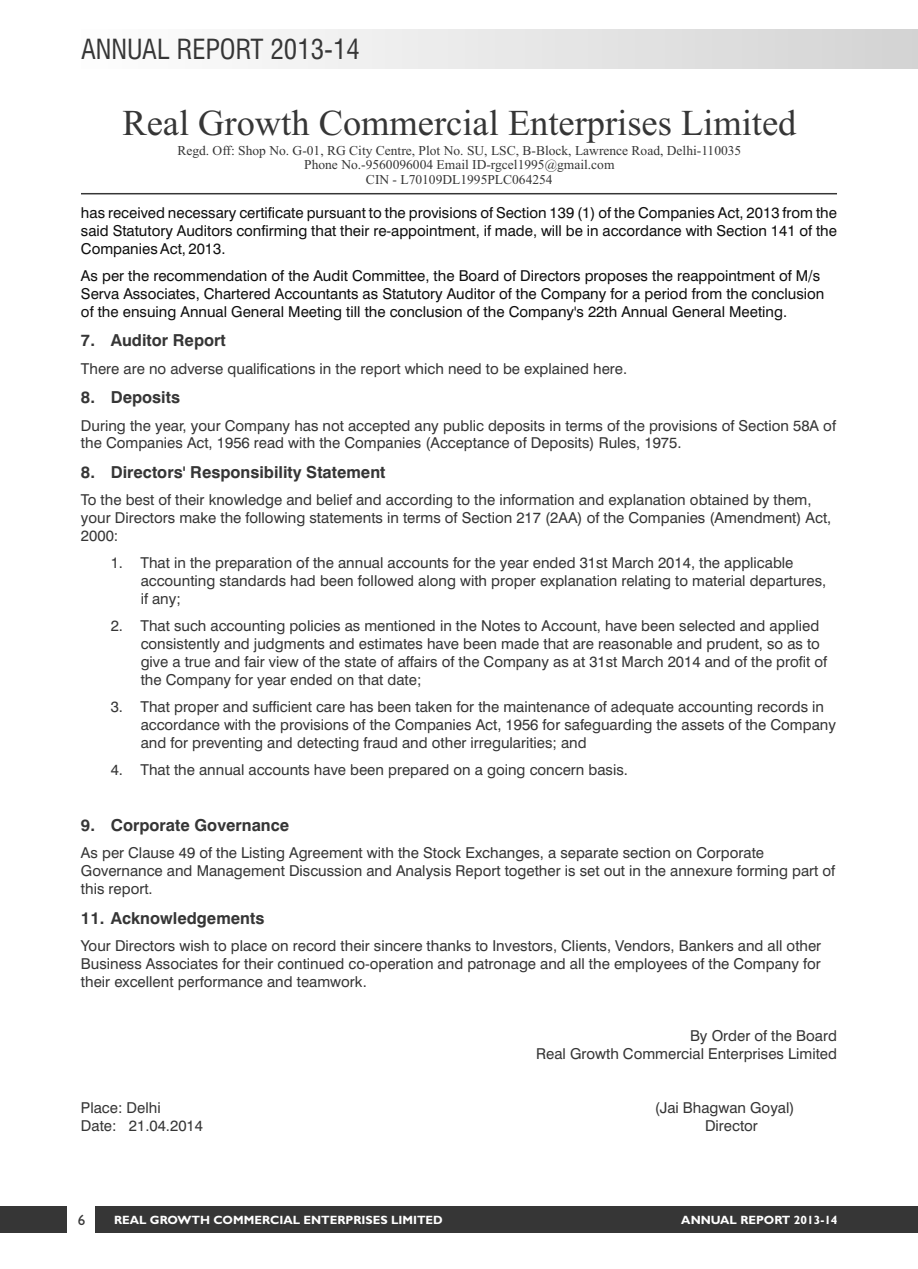
<style>
.page{position:relative;width:918px;height:1269px;background:#fff}
.page>*{position:absolute;margin:0;border:0;box-sizing:border-box;transform-origin:0 0}
.t1{font:36.45px "Times New Roman";color:#363636}
.t2{font:condensed 27px "Swiss 721 BT";color:#363636}
.t3{font:700 16.5px "Swiss 721 BT";color:#363636}
.t4{font:15px/18px "Swiss 721 BT";color:#363636}
.t5{font:15px/18px "Swiss 721 BT";color:#0f0f0f;text-align:justify}
.t6{font:15px "Gill Sans";color:#363636}
.t7{font:13.5px/15px "Times New Roman";color:#363636;text-align:center}
.t8{font:700 12px "Gill Sans";color:#fff}
</style>
<div class="page">
<div style="left:81px;top:29px;width:837px;height:39px;background:linear-gradient(to right,#fefefe,#d3d3d3)"></div>
<div style="left:0;top:1207px;width:918px;height:26px;background:#363636"></div>
<div style="left:67px;top:1206px;width:28px;height:28px;background:#fff"></div>
<hr style="left:81px;top:193px;width:756px;height:1px;background:#363636">
<h2 class="t2" style="left:81px;top:38px;width:281px">ANNUAL REPORT 2013-14</h2>
<h1 class="t1" style="left:122px;top:109px;width:676px">Real Growth Commercial Enterprises Limited</h1>
<p class="t7" style="left:177px;top:144px;width:565px">Regd. Off: Shop No. G-01, RG City Centre, Plot No. SU, LSC, B-Block, Lawrence Road, Delhi-110035<br>Phone No.-9560096004 Email ID-rgcel1995@gmail.com<br>CIN - L70109DL1995PLC064254</p>
<p class="t5" style="left:81px;top:205px;width:758px">has received necessary certificate pursuant to the provisions of Section 139 (1) of the Companies Act, 2013 from the said Statutory Auditors confirming that their re-appointment, if made, will be in accordance with Section 141 of the Companies Act, 2013.</p>
<p class="t5" style="left:81px;top:268px;width:745px;text-align:left">As per the recommendation of the Audit Committee, the Board of Directors proposes the reappointment of M/s<br>Serva Associates, Chartered Accountants as Statutory Auditor of the Company for a period from the conclusion of the ensuing Annual General Meeting till the conclusion of the Company's 22th Annual General Meeting.</p>
<p class="t3" style="left:81px;top:334px;width:146px">7. Auditor Report</p>
<p class="t4" style="left:81px;top:361px;width:548px">There are no adverse qualifications in the report which need to be explained here.</p>
<p class="t3" style="left:81px;top:390px;width:101px">8. Deposits</p>
<p class="t4" style="left:81px;top:418px;width:756px">During the year, your Company has not accepted any public deposits in terms of the provisions of Section 58A of the Companies Act, 1956 read with the Companies (Acceptance of Deposits) Rules, 1975.</p>
<p class="t3" style="left:81px;top:465px;width:306px">8. Directors' Responsibility Statement</p>
<p class="t4" style="left:81px;top:492px;width:752px">To the best of their knowledge and belief and according to the information and explanation obtained by them, your Directors make the following statements in terms of Section 217 (2AA) of the Companies (Amendment) Act,<br>2000:</p>
<p class="t4" style="left:141px;top:555px;width:687px;text-indent:-30px">1. That in the preparation of the annual accounts for the year ended 31st March 2014, the applicable accounting standards had been followed along with proper explanation relating to material departures, if any;</p>
<p class="t4" style="left:141px;top:618px;width:688px;text-indent:-30px">2. That such accounting policies as mentioned in the Notes to Account, have been selected and applied consistently and judgments and estimates have been made that are reasonable and prudent, so as to give a true and fair view of the state of affairs of the Company as at 31st March 2014 and of the profit of the Company for year ended on that date;</p>
<p class="t4" style="left:141px;top:699px;width:697px;text-indent:-30px">3. That proper and sufficient care has been taken for the maintenance of adequate accounting records in accordance with the provisions of the Companies Act, 1956 for safeguarding the assets of the Company and for preventing and detecting fraud and other irregularities; and</p>
<p class="t4" style="left:111px;top:762px;width:519px">4. That the annual accounts have been prepared on a going concern basis.</p>
<p class="t3" style="left:81px;top:818px;width:210px">9. Corporate Governance</p>
<p class="t4" style="left:81px;top:846px;width:756px">As per Clause 49 of the Listing Agreement with the Stock Exchanges, a separate section on Corporate<br>Governance and Management Discussion and Analysis Report together is set out in the annexure forming part of this report.</p>
<p class="t3" style="left:81px;top:911px;width:185px">11. Acknowledgements</p>
<p class="t4" style="left:81px;top:938px;width:742px;text-align:justify">Your Directors wish to place on record their sincere thanks to Investors, Clients, Vendors, Bankers and all other Business Associates for their continued co-operation and patronage and all the employees of the Company for their excellent performance and teamwork.</p>
<p class="t4" style="left:536px;top:1028px;width:302px;text-align:right">By Order of the Board<br>Real Growth Commercial Enterprises Limited</p>
<p class="t4" style="left:81px;top:1100px;width:81px">Place: Delhi</p>
<p class="t4" style="left:655px;top:1100px;width:141px">(Jai Bhagwan Goyal)</p>
<p class="t4" style="left:81px;top:1118px;width:124px">Date: 21.04.2014</p>
<p class="t4" style="left:705px;top:1118px;width:54px">Director</p>
<p class="t6" style="left:78px;top:1215px;width:9px">6</p>
<p class="t8" style="left:114px;top:1216px;width:330px">REAL GROWTH COMMERCIAL ENTERPRISES LIMITED</p>
<p class="t8" style="left:681px;top:1216px;width:158px">ANNUAL REPORT 2013-14</p>
</div>
